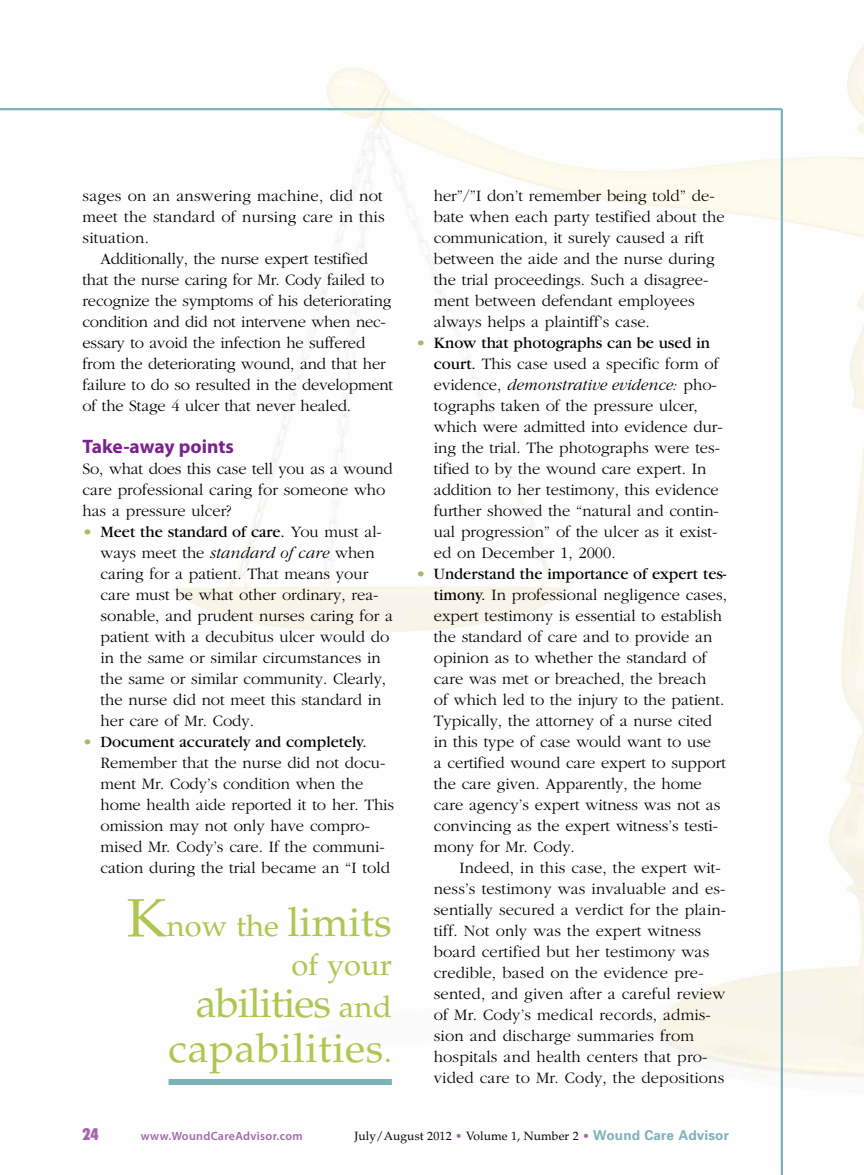
<style>
.page{position:relative;width:864px;height:1175px;background:#fff}
.page>*{position:absolute;margin:0;border:0;box-sizing:border-box;transform-origin:0 0}
.t1{font:40.5px/45px "Palatino";letter-spacing:.015em;color:#afc650;text-align:right}
.t2{font:30px/39px "Palatino";color:#afc650;text-align:right}
.t3{font:700 19.5px "Myriad Pro";letter-spacing:-.005em;color:#7a228d}
.t4{font:300 16.5px/21px "Garamond";color:#000}
.t5{font:900 condensed 16.5px "Futura BT";color:#a566ae}
.t6{font:12px "Palatino";letter-spacing:.01em;color:#000}
.t7{font:600 12px "Myriad Pro";letter-spacing:.025em;color:#a566ae}
.s1{color:#a5bc62}
.s2{font-weight:400}
.s3{font-style:italic}
.s4{font-size:54px}
.s5{font-size:40.5px}
.s6{font-size:30px}
.s7{color:#a566ae}
.s8{font-family:"Univers";font-weight:700;font-size:13.5px;color:#7db1b9}
</style>
<div class="page">
<img style="left:81px;top:43px;width:783px;height:1118px">
<hr style="left:781px;top:109px;width:2px;height:1065px;background:#7db1b9">
<hr style="left:0;top:108px;width:782px;height:2px;background:#7db1b9">
<div style="left:169px;top:1079px;width:223px;height:6px;background:#7db1b9"></div>
<p class="t4" style="left:82px;top:185px;width:304px;text-align:justify">sages on an answering machine, did not meet the standard of nursing care in this situation.</p>
<p class="t4" style="left:82px;top:248px;width:312px;text-indent:18px">Additionally, the nurse expert testified that the nurse caring for Mr. Cody failed to recognize the symptoms of his deteriorating condition and did not intervene when nec&shy;essary to avoid the infection he suffered from the deteriorating wound, and that her failure to do so resulted in the development of the Stage 4 ulcer that never healed.</p>
<p class="t3" style="left:82px;top:439px;width:153px">Take-away points</p>
<p class="t4" style="left:82px;top:458px;width:312px">So, what does this case tell you as a wound care professional caring for someone who has a pressure ulcer?</p>
<p class="t4" style="left:101px;top:521px;width:294px;text-indent:-18px"><span class="s1">•</span> <span class="s2">Meet the standard of care.</span> You must al&shy;ways meet the <span class="s3">standard of care</span> when caring for a patient. That means your care must be what other ordinary, rea&shy;sonable, and prudent nurses caring for a patient with a decubitus ulcer would do in the same or similar circumstances in the same or similar community. Clearly, the nurse did not meet this standard in her care of Mr. Cody.</p>
<p class="t4" style="left:101px;top:731px;width:295px;text-indent:-18px"><span class="s1">•</span> <span class="s2">Document accurately and completely.<br></span>Remember that the nurse did not docu&shy;ment Mr. Cody’s condition when the home health aide reported it to her. This omission may not only have compro&shy;mised Mr. Cody’s care. If the communi&shy;cation during the trial became an “I told</p>
<h2 class="t2" style="left:127px;top:910px;width:267px"><span class="s4">K</span>now the <span class="s5">limits </span>of your</h2>
<h1 class="t1" style="left:169px;top:985px;width:225px">abilities <span class="s6">and </span>capabilities<span class="s6">.</span></h1>
<p class="t4" style="left:434px;top:185px;width:292px">her”/”I don’t remember being told” de&shy;bate when each party testified about the communication, it surely caused a rift between the aide and the nurse during the trial proceedings. Such a disagree&shy;ment between defendant employees always helps a plaintiff’s case.</p>
<p class="t4" style="left:434px;top:332px;width:291px;text-indent:-18px"><span class="s1">•</span> <span class="s2">Know that photographs can be used in court.</span> This case used a specific form of evidence, <span class="s3">demonstrative evidence:</span> pho&shy;tographs taken of the pressure ulcer, which were admitted into evidence dur&shy;ing the trial. The photographs were tes&shy;tified to by the wound care expert. In addition to her testimony, this evidence further showed the “natural and contin&shy;ual progression” of the ulcer as it exist&shy;ed on December 1, 2000.</p>
<p class="t4" style="left:434px;top:563px;width:295px;text-indent:-18px"><span class="s1">•</span> <span class="s2">Understand the importance of expert tes&shy;timony.</span> In professional negligence cases, expert testimony is essential to establish the standard of care and to provide an opinion as to whether the standard of care was met or breached, the breach<br>of which led to the injury to the patient.<br>Typically, the attorney of a nurse cited in this type of case would want to use<br>a certified wound care expert to support the care given. Apparently, the home care agency’s expert witness was not as convincing as the expert witness’s testi&shy;mony for Mr. Cody.</p>
<p class="t4" style="left:434px;top:857px;width:294px;text-indent:26px">Indeed, in this case, the expert wit&shy;ness’s testimony was invaluable and es&shy;sentially secured a verdict for the plain&shy;tiff. Not only was the expert witness board certified but her testimony was credible, based on the evidence pre&shy;sented, and given after a careful review of Mr. Cody’s medical records, admis&shy;sion and discharge summaries from hospitals and health centers that pro&shy;vided care to Mr. Cody, the depositions</p>
<p class="t5" style="left:82px;top:1127px;width:18px">24</p>
<p class="t7" style="left:141px;top:1131px;width:163px">www.WoundCareAdvisor.com</p>
<p class="t6" style="left:354px;top:1131px;width:376px">July/August 2012 <span class="s7">•</span> Volume 1, Number 2 <span class="s7">•</span> <span class="s8">Wound Care Advisor</span></p>
</div>
